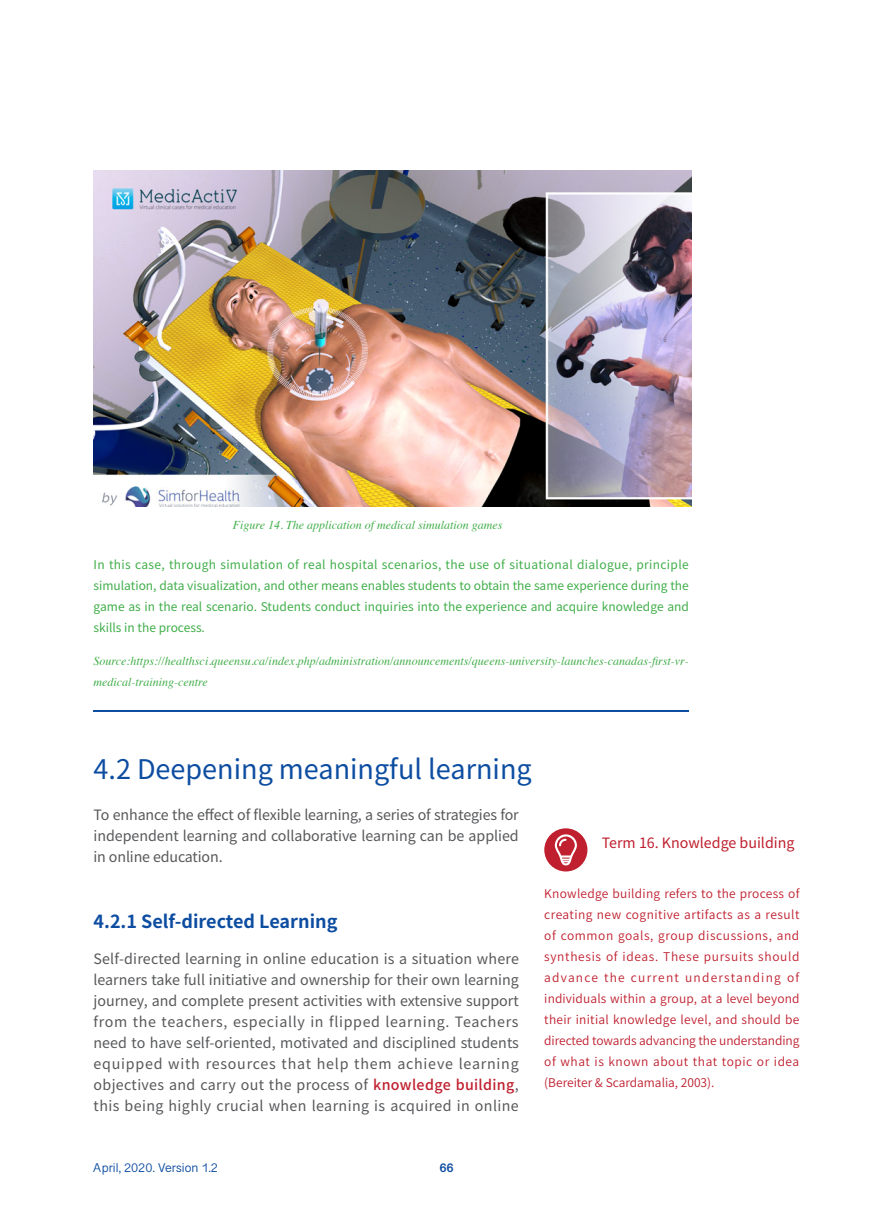
<style>
.page{position:relative;width:893px;height:1212px;background:#fff}
.page>*{position:absolute;margin:0;border:0;box-sizing:border-box;transform-origin:0 0}
.二级标题{font:27px "Source Han Sans SC";color:#0d4da1}
.三级标题-新{font:700 18px "Source Han Sans SC";color:#0d4da1}
.正文样式{font:14.25px/21px "Source Han Sans SC";color:#57585a;text-align:justify}
.term-标题{font:14.25px "Source Han Sans SC";color:#bf1f2e}
.term-内容{font:12px/21px "Source Han Sans SC";letter-spacing:.015em;color:#bf1f2e;text-align:justify}
.故事征文{font:12px/21px "Source Han Sans SC";letter-spacing:.005em;color:#40ae49;text-align:justify}
.故事征文-2{font:italic 12px/21px "Times";color:#40ae49}
.t1{font:10.5px "Gujarati Sangam MN";color:#0d4da1}
.t2{font:700 10.5px "Gujarati Sangam MN";color:#0d4da1}
.s1{font-family:"Source Han Sans CN";font-weight:500;color:#bf1f2e}
</style>
<div class="page">
<img style="left:94px;top:170px;width:597px;height:336px">
<div style="left:544px;top:828px;width:43px;height:43px;background:#bf1f2e;border-radius:50%"></div>
<svg style="left:555px;top:834px;width:22px;height:31px"></svg>
<hr style="left:94px;top:710px;width:595px;height:2px;background:#0d4da1">
<p class="故事征文-2" style="left:233px;top:513px;width:271px">Figure 14. The application of medical simulation games</p>
<p class="故事征文" style="left:94px;top:554px;width:597px">In this case, through simulation of real hospital scenarios, the use of situational dialogue, principle simulation, data visualization, and other means enables students to obtain the same experience during the game as in the real scenario. Students conduct inquiries into the experience and acquire knowledge and skills in the process.</p>
<p class="故事征文-2" style="left:94px;top:649px;width:597px">Source:https://healthsci.queensu.ca/index.php/administration/announcements/queens-university-launches-canadas-first-vr&shy;medical-training-centre</p>
<p class="二级标题" style="left:94px;top:753px;width:440px">4.2 Deepening meaningful learning</p>
<p class="正文样式" style="left:94px;top:804px;width:427px">To enhance the effect of flexible learning, a series of strategies for independent learning and collaborative learning can be applied in online education.</p>
<p class="三级标题-新" style="left:94px;top:911px;width:245px">4.2.1 Self-directed Learning</p>
<p class="正文样式" style="left:94px;top:949px;width:427px">Self-directed learning in online education is a situation where learners take full initiative and ownership for their own learning journey, and complete present activities with extensive support from the teachers, especially in flipped learning. Teachers need to have self-oriented, motivated and disciplined students equipped with resources that help them achieve learning objectives and carry out the process of <span class="s1">knowledge building</span>, this being highly crucial when learning is acquired in online</p>
<p class="term-标题" style="left:602px;top:835px;width:194px">Term 16. Knowledge building</p>
<p class="term-内容" style="left:544px;top:883px;width:257px">Knowledge building refers to the process of creating new cognitive artifacts as a result of common goals, group discussions, and synthesis of ideas. These pursuits should advance the current understanding of individuals within a group, at a level beyond their initial knowledge level, and should be directed towards advancing the understanding of what is known about that topic or idea (Bereiter &amp; Scardamalia, 2003).</p>
<p class="t1" style="left:92px;top:1162px;width:127px">April, 2020. Version 1.2</p>
<p class="t2" style="left:439px;top:1162px;width:16px">66</p>
</div>
